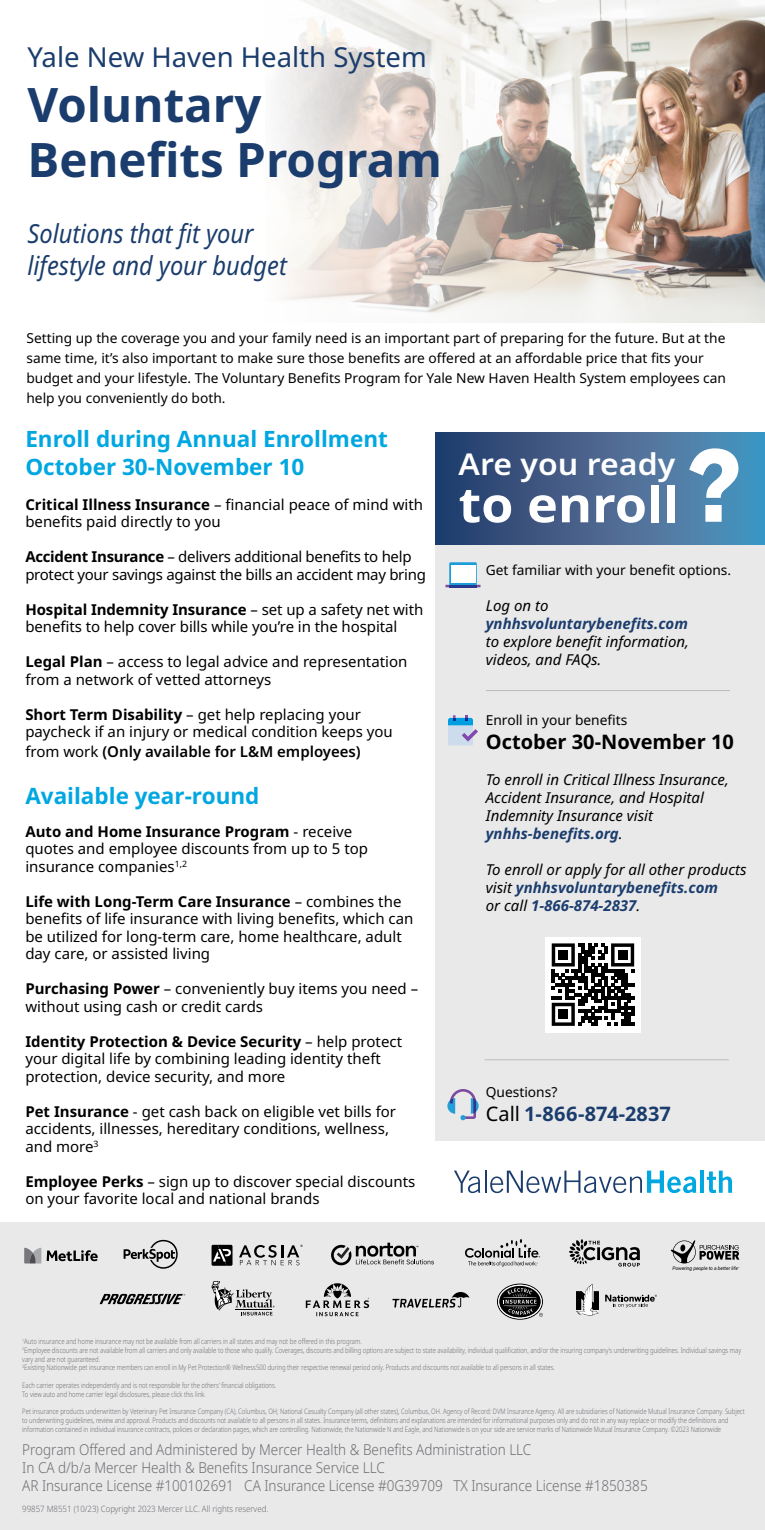
<style>
.page{position:relative;width:765px;height:1530px;background:#fff}
.page>*{position:absolute;margin:0;border:0;box-sizing:border-box;transform-origin:0 0}
.t1{font:700 48.75px "Noto Sans";color:#fff;scale:1.07 1}
.t2{font:700 47.5px/55px "Noto Sans";color:#1b3d6d}
.t3{font:600 30px "Noto Sans";color:#fff;scale:1.07 1}
.t4{font:27.5px "Noto Sans";color:#1b3d6d}
.t5{font:italic 26.25px/31.2px "Noto Sans";color:#1b3d6d;scale:.9 1}
.t6{font:700 22.5px/27.5px "Noto Sans";color:#00a7e0}
.t7{font:700 20px "Noto Sans";color:#000}
.t8{font:700 20px "Noto Sans";color:#1b3d6d}
.t9{font:15px/17.5px "Noto Sans";color:#000}
.t10{font:italic 15px/18px "Noto Sans";color:#000}
.t11{font:300 15px/18px "Noto Sans";color:#6d6e71;scale:.9 1}
.t12{font:15px/17.5px "Noto Sans";letter-spacing:-.02em;color:#000}
.t13{font:600 15px "Noto Sans";color:#000}
.t14{font:italic 700 15px "Noto Sans";color:#1b3d6d}
.t15{font:13.75px/20px "Noto Sans";color:#000}
.t16{font:300 8.75px "Noto Sans";color:#6d6e71;scale:.9 1}
.t17{font:300 7.5px/8.8px "Noto Sans";color:#6d6e71;scale:.79 1}
.t18{font:italic 5px "Roboto";letter-spacing:-.01em;color:#000}
.s1{font-weight:700}
.s2{font-weight:400}
.s3{font-family:"MMC Display";font-size:95.25px}
.s4{font-weight:700;color:#1b3d6d}
.s5{font-weight:400;color:#000}
</style>
<div class="page">
<div style="left:0;top:1222px;width:765px;height:308px;background:#e9e9ea"></div>
<img style="left:489px;top:0;width:276px;height:322px">
<svg style="left:276px;top:0;width:213px;height:323px"></svg>
<div style="left:436px;top:536px;width:329px;height:605px;background:#e9e9ea"></div>
<hr style="left:486px;top:690px;width:244px;height:1px;background:#babcbe">
<hr style="left:485px;top:1059px;width:244px;height:1px;background:#babcbe">
<div style="left:545px;top:937px;width:96px;height:95px;background:#fff"></div>
<svg style="left:552px;top:943px;width:82px;height:83px"></svg>
<div style="left:558px;top:950px;width:10px;height:10px;background:#000"></div>
<div style="left:618px;top:950px;width:10px;height:10px;background:#000"></div>
<div style="left:558px;top:1009px;width:10px;height:10px;background:#000"></div>
<svg style="left:446px;top:562px;width:35px;height:25px"></svg>
<hr style="left:449px;top:585px;width:28px;height:2px;background:#28398e">
<svg style="left:447px;top:1089px;width:32px;height:31px"></svg>
<svg style="left:448px;top:715px;width:30px;height:30px"></svg>
<svg style="left:436px;top:433px;width:329px;height:111px;background:#416892"></svg>
<svg style="left:454px;top:1171px;width:26px;height:22px"></svg>
<hr style="left:485px;top:1171px;width:2px;height:22px;background:#1b3d6d">
<svg style="left:490px;top:1171px;width:206px;height:22px"></svg>
<hr style="left:700px;top:1171px;width:4px;height:22px;background:#00a7e0">
<svg style="left:707px;top:1171px;width:25px;height:22px"></svg>
<svg style="left:576px;top:1284px;width:23px;height:32px"></svg>
<svg style="left:605px;top:1295px;width:52px;height:13px"></svg>
<svg style="left:392px;top:1292px;width:77px;height:16px"></svg>
<svg style="left:212px;top:1281px;width:63px;height:35px"></svg>
<svg style="left:306px;top:1283px;width:63px;height:33px"></svg>
<svg style="left:100px;top:1294px;width:85px;height:10px"></svg>
<svg style="left:497px;top:1284px;width:45px;height:35px"></svg>
<div style="left:497px;top:1284px;width:46px;height:36px;border:1px solid #000;border-radius:50%"></div>
<svg style="left:498px;top:1285px;width:44px;height:33px"></svg>
<svg style="left:503px;top:1288px;width:40px;height:29px"></svg>
<svg style="left:124px;top:1240px;width:54px;height:29px"></svg>
<svg style="left:331px;top:1243px;width:103px;height:22px"></svg>
<svg style="left:47px;top:1250px;width:51px;height:11px"></svg>
<svg style="left:24px;top:1248px;width:17px;height:16px"></svg>
<svg style="left:212px;top:1245px;width:21px;height:21px"></svg>
<svg style="left:239px;top:1245px;width:64px;height:20px"></svg>
<svg style="left:465px;top:1239px;width:75px;height:27px"></svg>
<svg style="left:671px;top:1240px;width:68px;height:23px"></svg>
<svg style="left:569px;top:1239px;width:71px;height:28px"></svg>
<h3 class="t4" style="left:27px;top:38px;width:401px">Yale New Haven Health System</h3>
<h2 class="t2" style="left:27px;top:79px;width:416px">Voluntary<br>Benefits Program</h2>
<h3 class="t5" style="left:27px;top:219px;width:290px">Solutions that fit your lifestyle and your budget</h3>
<p class="t15" style="left:27px;top:329px;width:701px">Setting up the coverage you and your family need is an important part of preparing for the future. But at the same time, it’s also important to make sure those benefits are offered at an affordable price that fits your budget and your lifestyle. The Voluntary Benefits Program for Yale New Haven Health System employees can help you conveniently do both.</p>
<h3 class="t6" style="left:25px;top:426px;width:364px">Enroll during Annual Enrollment<br>October 30-November 10</h3>
<h3 class="t9" style="left:25px;top:496px;width:399px"><span class="s1">Critical Illness Insurance</span> – financial peace of mind with benefits paid directly to you</h3>
<h3 class="t12" style="left:25px;top:548px;width:402px"><span class="s1">Accident Insurance</span> – delivers additional benefits to help protect your savings against the bills an accident may bring</h3>
<h3 class="t9" style="left:25px;top:601px;width:399px"><span class="s1">Hospital Indemnity Insurance</span> – set up a safety net with benefits to help cover bills while you’re in the hospital</h3>
<h3 class="t9" style="left:25px;top:653px;width:384px"><span class="s1">Legal Plan</span> – access to legal advice and representation from a network of vetted attorneys</h3>
<h3 class="t9" style="left:25px;top:706px;width:369px"><span class="s1">Short Term Disability</span> – get help replacing your paycheck if an injury or medical condition keeps you</h3>
<h3 class="t13" style="left:25px;top:741px;width:337px"><span class="s2">from work</span> (Only available for L&amp;M employees)</h3>
<h3 class="t6" style="left:25px;top:783px;width:236px">Available year-round</h3>
<h3 class="t9" style="left:25px;top:823px;width:344px"><span class="s1">Auto and Home Insurance Program</span> - receive quotes and employee discounts from up to 5 top insurance companies<sup>1,2</sup></h3>
<h3 class="t9" style="left:25px;top:893px;width:390px"><span class="s1">Life with Long-Term Care Insurance</span> – combines the benefits of life insurance with living benefits, which can be utilized for long-term care, home healthcare, adult day care, or assisted living</h3>
<h3 class="t9" style="left:25px;top:980px;width:394px"><span class="s1">Purchasing Power</span> – conveniently buy items you need – without using cash or credit cards</h3>
<h3 class="t9" style="left:25px;top:1033px;width:378px"><span class="s1">Identity Protection &amp; Device Security</span> – help protect your digital life by combining leading identity theft protection, device security, and more</h3>
<h3 class="t9" style="left:25px;top:1103px;width:372px"><span class="s1">Pet Insurance</span> - get cash back on eligible vet bills for accidents, illnesses, hereditary conditions, wellness, and more<sup>3</sup></h3>
<h3 class="t9" style="left:25px;top:1173px;width:391px"><span class="s1">Employee Perks</span> – sign up to discover special discounts on your favorite local and national brands</h3>
<h1 class="t1" style="left:459px;top:470px;width:265px">to enroll <span class="s3">?</span></h1>
<h3 class="t3" style="left:459px;top:443px;width:204px">Are you ready</h3>
<h3 class="t15" style="left:486px;top:560px;width:247px">Get familiar with your benefit options.</h3>
<h3 class="t10" style="left:486px;top:597px;width:64px">Log on to</h3>
<h3 class="t14" style="left:486px;top:613px;width:204px">ynhhsvoluntarybenefits.com</h3>
<h3 class="t10" style="left:486px;top:633px;width:205px">to explore benefit information, videos, and FAQs.</h3>
<h3 class="t15" style="left:486px;top:710px;width:143px">Enroll in your benefits</h3>
<h3 class="t7" style="left:486px;top:728px;width:250px">October 30-November 10</h3>
<h3 class="t10" style="left:486px;top:771px;width:245px">To enroll in Critical Illness Insurance,<br>Accident Insurance, and Hospital<br>Indemnity Insurance visit <span class="s4">ynhhs-benefits.org</span>.</h3>
<h3 class="t10" style="left:486px;top:861px;width:262px">To enroll or apply for all other products visit <span class="s4">ynhhsvoluntarybenefits.com<br></span>or call <span class="s4">1-866-874-2837</span>.</h3>
<h3 class="t15" style="left:486px;top:1082px;width:73px">Questions?</h3>
<h3 class="t8" style="left:486px;top:1100px;width:186px"><span class="s5">Call</span> 1-866-874-2837</h3>
<p class="t18" style="left:672px;top:1265px;width:67px">Powering people to a better life</p>
<p class="t17" style="left:22px;top:1337px;width:911px"><sup>1</sup>Auto insurance and home insurance may not be available from all carriers in all states and may not be offered in this program.<br><sup>2</sup>Employee discounts are not available from all carriers and only available to those who qualify. Coverages, discounts and billing options are subject to state availability, individual qualification, and/or the insuring company’s underwriting guidelines. Individual savings may vary and are not guaranteed.<br><sup>3</sup>Existing Nationwide pet insurance members can enroll in My Pet Protection® Wellness500 during their respective renewal period only. Products and discounts not available to all persons in all states.</p>
<p class="t17" style="left:22px;top:1381px;width:323px">Each carrier operates independently and is not responsible for the others’ financial obligations.<br>To view auto and home carrier legal disclosures, please click this link.</p>
<p class="t17" style="left:22px;top:1407px;width:916px">Pet insurance products underwritten by Veterinary Pet Insurance Company (CA), Columbus, OH; National Casualty Company (all other states), Columbus, OH. Agency of Record: DVM Insurance Agency. All are subsidiaries of Nationwide Mutual Insurance Company. Subject to underwriting guidelines, review and approval. Products and discounts not available to all persons in all states. Insurance terms, definitions and explanations are intended for informational purposes only and do not in any way replace or modify the definitions and information contained in individual insurance contracts, policies or declaration pages, which are controlling. Nationwide, the Nationwide N and Eagle, and Nationwide is on your side are service marks of Nationwide Mutual Insurance Company. ©2023 Nationwide</p>
<h3 class="t11" style="left:22px;top:1440px;width:696px">Program Offered and Administered by Mercer Health &amp; Benefits Administration LLC<br>In CA d/b/a Mercer Health &amp; Benefits Insurance Service LLC<br>AR Insurance License #100102691 CA Insurance License #0G39709 TX Insurance License #1850385</h3>
<p class="t16" style="left:22px;top:1502px;width:275px">99857 M8551 (10/23) Copyright 2023 Mercer LLC. All rights reserved.</p>
</div>
